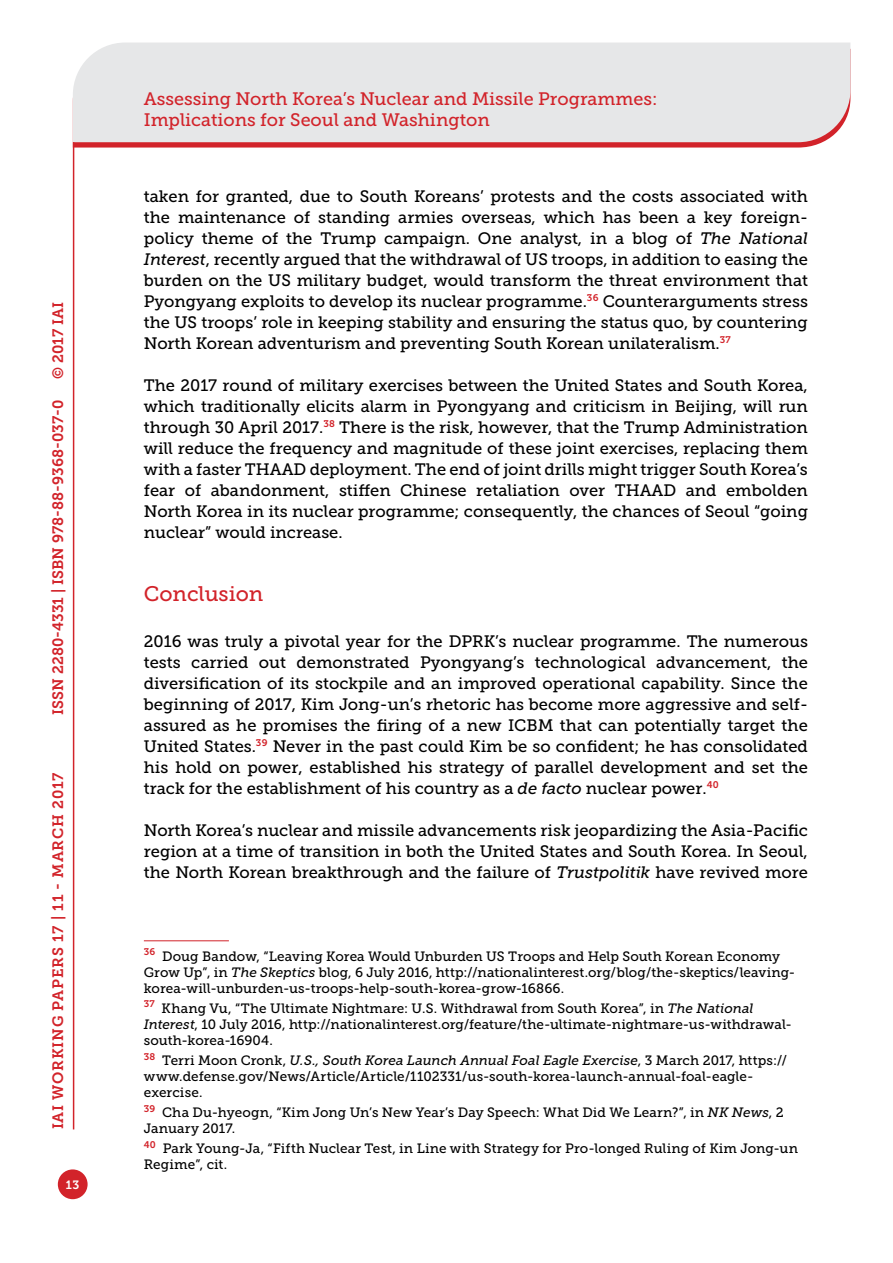
<style>
.page{position:relative;width:893px;height:1263px;background:#fff}
.page>*{position:absolute;margin:0;border:0;box-sizing:border-box;transform-origin:0 0}
.t1{font:21px "Museo Slab 500";color:#d2232a}
.t2{font:18px/21.6px "Museo Slab 500";color:#d2232a}
.t3{font:16.5px/21px "Museo Slab 500";color:#000;text-align:justify}
.t4{font:15px "Museo Slab 700";color:#d2232a}
.t5{font:15px "Museo Slab 700";letter-spacing:.05em;color:#d2232a}
.t6{font:13.5px/16.2px "Museo Slab 500";letter-spacing:.005em;color:#000}
.t7{font:12px "Museo Slab 700";color:#fff}
.s1{font-style:italic}
</style>
<div class="page">
<svg style="left:74px;top:142px;width:749px;height:6px;background:#d63d43"></svg>
<div style="left:73px;top:43px;width:777px;height:99px;background:#e6e7e8"></div>
<div style="left:58px;top:1169px;width:30px;height:30px;background:#d2232a;border-radius:50%"></div>
<hr style="left:73px;top:142px;width:1px;height:987px;background:#d2232a">
<hr style="left:144px;top:940px;width:85px;height:1px;background:#d2232a">
<p class="t4" style="left:50px;top:379px;width:78px;rotate:-90deg">© 2017 IAI</p>
<p class="t4" style="left:49px;top:715px;width:316px;rotate:-90deg">ISSN 2280-4331 | ISBN 978-88-9368-037-0</p>
<p class="t5" style="left:50px;top:1129px;width:358px;rotate:-90deg">IAI WORKING PAPERS 17 | 11 - MARCH 2017</p>
<p class="t7" style="left:66px;top:1178px;width:15px">13</p>
<p class="t2" style="left:144px;top:88px;width:515px">Assessing North Korea’s Nuclear and Missile Programmes:<br>Implications for Seoul and Washington</p>
<p class="t3" style="left:144px;top:186px;width:666px">taken for granted, due to South Koreans’ protests and the costs associated with the maintenance of standing armies overseas, which has been a key foreign&shy;policy theme of the Trump campaign. One analyst, in a blog of <span class="s1">The National Interest</span>, recently argued that the withdrawal of US troops, in addition to easing the burden on the US military budget, would transform the threat environment that Pyongyang exploits to develop its nuclear programme.<sup>36</sup> Counterarguments stress the US troops’ role in keeping stability and ensuring the status quo, by countering North Korean adventurism and preventing South Korean unilateralism.<sup>37</sup></p>
<p class="t3" style="left:144px;top:375px;width:666px">The 2017 round of military exercises between the United States and South Korea, which traditionally elicits alarm in Pyongyang and criticism in Beijing, will run through 30 April 2017.<sup>38</sup> There is the risk, however, that the Trump Administration will reduce the frequency and magnitude of these joint exercises, replacing them with a faster THAAD deployment. The end of joint drills might trigger South Korea’s fear of abandonment, stiffen Chinese retaliation over THAAD and embolden North Korea in its nuclear programme; consequently, the chances of Seoul “going nuclear” would increase.</p>
<p class="t1" style="left:144px;top:582px;width:121px">Conclusion</p>
<p class="t3" style="left:144px;top:631px;width:666px">2016 was truly a pivotal year for the DPRK’s nuclear programme. The numerous tests carried out demonstrated Pyongyang’s technological advancement, the diversification of its stockpile and an improved operational capability. Since the beginning of 2017, Kim Jong-un’s rhetoric has become more aggressive and self&shy;assured as he promises the firing of a new ICBM that can potentially target the United States.<sup>39</sup> Never in the past could Kim be so confident; he has consolidated his hold on power, established his strategy of parallel development and set the track for the establishment of his country as a <span class="s1">de facto</span> nuclear power.<sup>40</sup></p>
<p class="t3" style="left:144px;top:820px;width:666px">North Korea’s nuclear and missile advancements risk jeopardizing the Asia-Pacific region at a time of transition in both the United States and South Korea. In Seoul, the North Korean breakthrough and the failure of <span class="s1">Trustpolitik</span> have revived more</p>
<p class="t6" style="left:144px;top:948px;width:653px"><sup>36</sup> Doug Bandow, “Leaving Korea Would Unburden US Troops and Help South Korean Economy<br>Grow Up”, in <span class="s1">The Skeptics</span> blog, 6 July 2016, http://nationalinterest.org/blog/the-skeptics/leaving&shy;korea-will-unburden-us-troops-help-south-korea-grow-16866.</p>
<p class="t6" style="left:144px;top:1000px;width:650px"><sup>37</sup> Khang Vu, “The Ultimate Nightmare: U.S. Withdrawal from South Korea”, in <span class="s1">The National<br>Interest</span>, 10 July 2016, http://nationalinterest.org/feature/the-ultimate-nightmare-us-withdrawal&shy;south-korea-16904.</p>
<p class="t6" style="left:144px;top:1052px;width:645px"><sup>38</sup> Terri Moon Cronk, <span class="s1">U.S., South Korea Launch Annual Foal Eagle Exercise</span>, 3 March 2017, https:// www.defense.gov/News/Article/Article/1102331/us-south-korea-launch-annual-foal-eagle&shy;exercise.</p>
<p class="t6" style="left:144px;top:1104px;width:641px"><sup>39</sup> Cha Du-hyeogn, “Kim Jong Un’s New Year’s Day Speech: What Did We Learn?”, in <span class="s1">NK News</span>, 2<br>January 2017.</p>
<p class="t6" style="left:144px;top:1140px;width:656px"><sup>40</sup> Park Young-Ja, “Fifth Nuclear Test, in Line with Strategy for Pro-longed Ruling of Kim Jong-un<br>Regime”, cit.</p>
</div>
